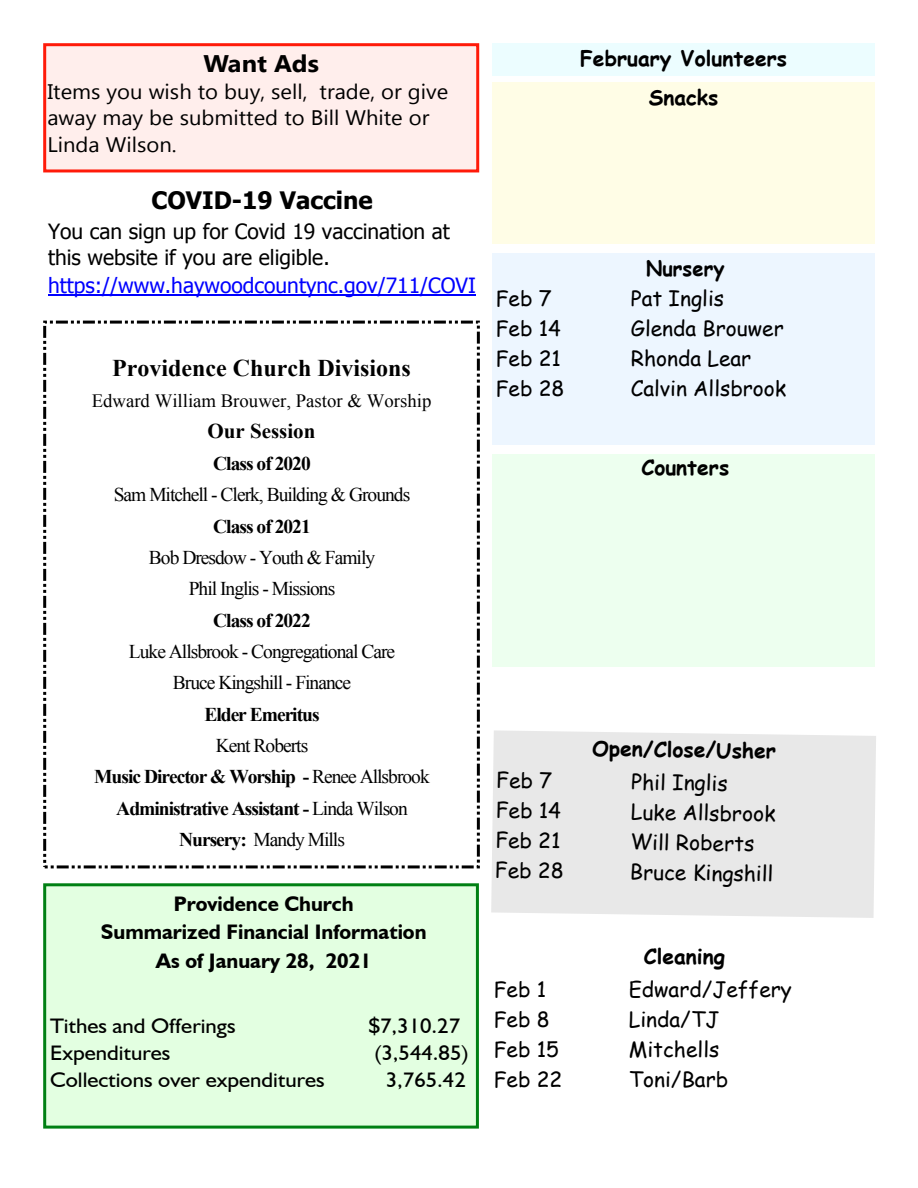
<style>
.page{position:relative;width:918px;height:1188px;background:#fff}
.page>*{position:absolute;margin:0;border:0;box-sizing:border-box;transform-origin:0 0}
.t1{font:700 24px "Times New Roman";color:#000}
.t2{font:700 24px "Tahoma";color:#000}
.t3{font:700 24px "Segoe UI";color:#000;scale:1.06 1}
.t4{font:21px "Comic Sans MS";color:#000}
.t5{font:21px "Humanist 521 BT";color:#000;scale:1.08 1}
.t6{font:21px/26.7px "Segoe UI";color:#000;scale:1.05 1}
.t7{font:700 21px/28.8px "Humanist 521 BT";color:#000;text-align:center}
.t8{font:21px/25.3px "Tahoma";color:#000}
.t9{font:700 21px "Comic Sans MS";color:#000}
.t10{font:21px "Tahoma";color:#00f}
.t11{font:700 21px "Times New Roman";color:#000}
.t12{font:700 21px "Comic Sans MS";color:#000;scale:.96 1}
.t13{font:700 19.5px/31.3px "Times New Roman";letter-spacing:-.05em;color:#000;text-align:center}
.t14{font:19.5px/31.3px "Times New Roman";letter-spacing:-.05em;color:#000;text-align:center}
.t15{font:18.75px "Times New Roman";color:#000}
.s1{font-weight:400}
</style>
<div class="page">
<div style="left:492px;top:43px;width:383px;height:33px;background:#ecfdff"></div>
<div style="left:491px;top:730px;width:385px;height:188px;background:#e8e8e8"></div>
<div style="left:45px;top:885px;width:432px;height:242px;background:#e3ffe1"></div>
<div style="left:43px;top:883px;width:436px;height:246px;border:3px solid #008013"></div>
<div style="left:45px;top:45px;width:433px;height:126px;background:#ffeeec"></div>
<div style="left:43px;top:43px;width:436px;height:129px;border:3px solid #ff1a09"></div>
<div style="left:493px;top:82px;width:382px;height:162px;background:#fffde6"></div>
<div style="left:493px;top:253px;width:382px;height:192px;background:#edf6ff"></div>
<div style="left:493px;top:454px;width:382px;height:212px;background:#edffef"></div>
<div style="left:43px;top:321px;width:437px;height:547px;border:3px dashed #000"></div>
<hr style="left:48px;top:295px;width:428px;height:1px;background:#00f">
<p class="t3" style="left:203px;top:54px;width:111px">Want Ads</p>
<p class="t6" style="left:47px;top:80px;width:383px">Items you wish to buy, sell, trade, or give away may be submitted to Bill White or<br>Linda Wilson.</p>
<p class="t2" style="left:151px;top:191px;width:223px">COVID-19 Vaccine</p>
<p class="t8" style="left:48px;top:221px;width:403px">You can sign up for Covid 19 vaccination at this website if you are eligible.</p>
<p class="t10" style="left:48px;top:277px;width:429px">https://www.haywoodcountync.gov/711/COVI</p>
<p class="t1" style="left:112px;top:360px;width:300px">Providence Church Divisions</p>
<p class="t15" style="left:92px;top:394px;width:341px">Edward William Brouwer, Pastor &amp; Worship</p>
<p class="t11" style="left:208px;top:424px;width:110px">Our Session</p>
<p class="t13" style="left:213px;top:450px;width:99px">Class of 2020</p>
<p class="t14" style="left:114px;top:481px;width:298px">Sam Mitchell - Clerk, Building &amp; Grounds</p>
<p class="t13" style="left:213px;top:512px;width:99px">Class of 2021</p>
<p class="t14" style="left:149px;top:544px;width:228px">Bob Dresdow - Youth &amp; Family<br>Phil Inglis - Missions</p>
<p class="t13" style="left:213px;top:606px;width:99px">Class of 2022</p>
<p class="t14" style="left:129px;top:638px;width:268px">Luke Allsbrook - Congregational Care<br>Bruce Kingshill - Finance</p>
<p class="t13" style="left:204px;top:700px;width:117px">Elder Emeritus</p>
<p class="t13" style="left:94px;top:732px;width:337px"><span class="s1">Kent Roberts<br></span>Music Director &amp; Worship - <span class="s1">Renee Allsbrook<br></span>Administrative Assistant - <span class="s1">Linda Wilson<br></span>Nursery: <span class="s1">Mandy Mills</span></p>
<p class="t7" style="left:101px;top:891px;width:327px">Providence Church<br>Summarized Financial Information<br>As of January 28, 2021</p>
<p class="t5" style="left:50px;top:1017px;width:173px">Tithes and Offerings</p>
<p class="t5" style="left:369px;top:1017px;width:86px">$7,310.27</p>
<p class="t5" style="left:50px;top:1044px;width:113px">Expenditures</p>
<p class="t5" style="left:374px;top:1044px;width:89px">(3,544.85)</p>
<p class="t5" style="left:50px;top:1071px;width:256px">Collections over expenditures</p>
<p class="t5" style="left:386px;top:1071px;width:76px">3,765.42</p>
<p class="t9" style="left:580px;top:50px;width:209px">February Volunteers</p>
<p class="t9" style="left:649px;top:88px;width:71px">Snacks</p>
<p class="t12" style="left:646px;top:259px;width:83px">Nursery</p>
<p class="t4" style="left:496px;top:289px;width:57px">Feb 7</p>
<p class="t4" style="left:631px;top:289px;width:95px">Pat Inglis</p>
<p class="t4" style="left:496px;top:319px;width:67px">Feb 14</p>
<p class="t4" style="left:631px;top:319px;width:155px">Glenda Brouwer</p>
<p class="t4" style="left:496px;top:349px;width:67px">Feb 21</p>
<p class="t4" style="left:631px;top:349px;width:122px">Rhonda Lear</p>
<p class="t4" style="left:496px;top:379px;width:70px">Feb 28</p>
<p class="t4" style="left:631px;top:379px;width:157px">Calvin Allsbrook</p>
<p class="t9" style="left:641px;top:458px;width:89px">Counters</p>
<p class="t9" style="left:593px;top:739px;width:185px;rotate:1deg">Open/Close/Usher</p>
<p class="t4" style="left:497px;top:771px;width:57px;rotate:1deg">Feb 7</p>
<p class="t4" style="left:632px;top:772px;width:98px;rotate:1deg">Phil Inglis</p>
<p class="t4" style="left:496px;top:801px;width:67px;rotate:1deg">Feb 14</p>
<p class="t4" style="left:631px;top:802px;width:146px;rotate:1deg">Luke Allsbrook</p>
<p class="t4" style="left:496px;top:831px;width:67px;rotate:1deg">Feb 21</p>
<p class="t4" style="left:631px;top:832px;width:125px;rotate:1deg">Will Roberts</p>
<p class="t4" style="left:495px;top:861px;width:70px;rotate:1deg">Feb 28</p>
<p class="t4" style="left:630px;top:862px;width:145px;rotate:1deg">Bruce Kingshill</p>
<p class="t9" style="left:644px;top:947px;width:83px">Cleaning</p>
<p class="t4" style="left:494px;top:980px;width:54px">Feb 1</p>
<p class="t4" style="left:629px;top:980px;width:165px">Edward/Jeffery</p>
<p class="t4" style="left:494px;top:1010px;width:57px">Feb 8</p>
<p class="t4" style="left:629px;top:1010px;width:92px">Linda/TJ</p>
<p class="t4" style="left:494px;top:1040px;width:67px">Feb 15</p>
<p class="t4" style="left:629px;top:1040px;width:92px">Mitchells</p>
<p class="t4" style="left:494px;top:1070px;width:70px">Feb 22</p>
<p class="t4" style="left:629px;top:1070px;width:101px">Toni/Barb</p>
</div>
